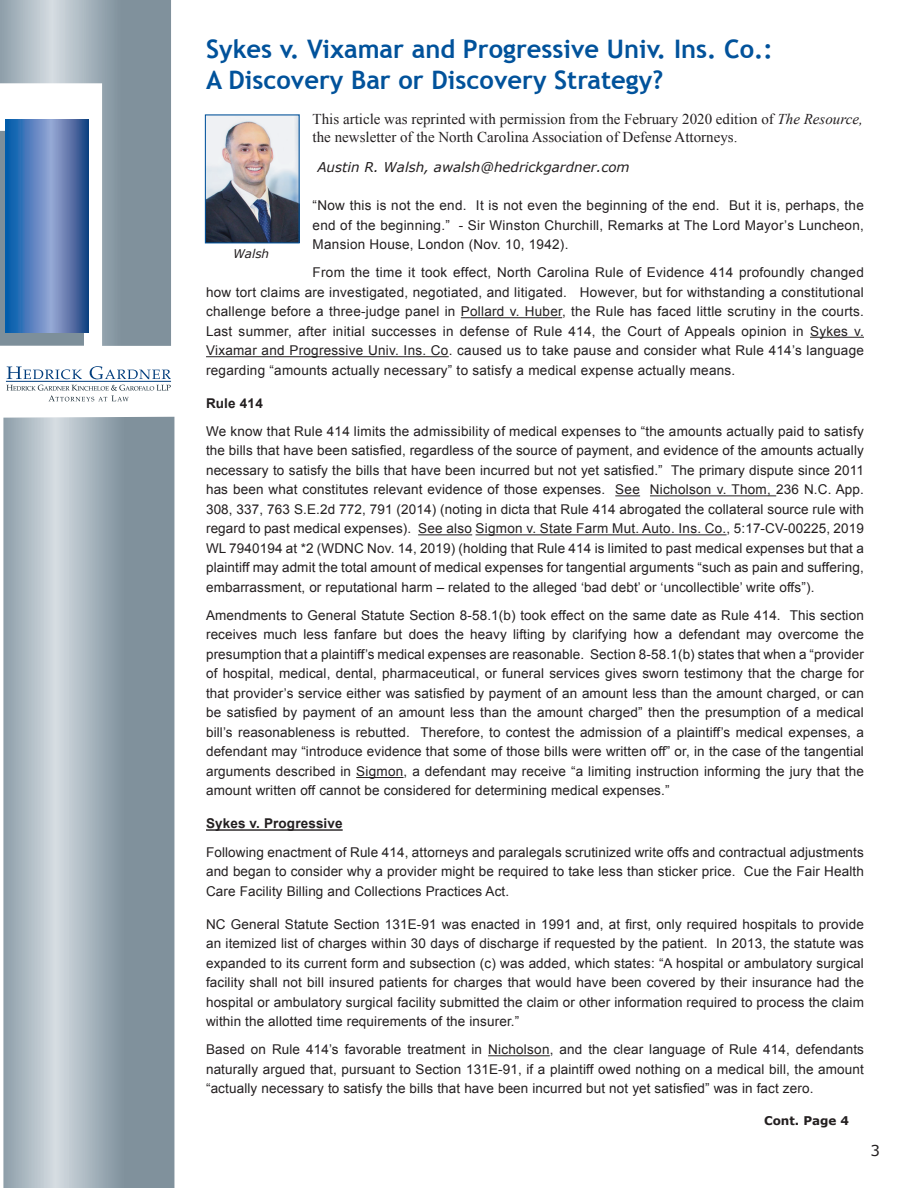
<style>
.page{position:relative;width:918px;height:1188px;background:#fff}
.page>*{position:absolute;margin:0;border:0;box-sizing:border-box;transform-origin:0 0}
.t1{font:700 25.5px/31.5px "Trebuchet MS";color:#01529b}
.t2{font:15px/18px "Times New Roman";color:#231f20}
.t3{font:15px "Verdana";color:#231f20}
.t4{font:13.5px/19.5px "Arial";letter-spacing:.01em;color:#231f20;text-align:justify}
.t5{font:italic 13.5px "Verdana";color:#231f20}
.t6{font:700 13.5px "Arial";letter-spacing:.01em;color:#231f20}
.t7{font:700 12px "Verdana";color:#231f20}
.t8{font:italic 12px "Verdana";color:#231f20}
.s1{font-style:italic}
</style>
<div class="page">
<hr style="left:461px;top:317px;width:101px;height:1px;background:#231f20">
<hr style="left:810px;top:337px;width:54px;height:1px;background:#231f20">
<hr style="left:206px;top:356px;width:243px;height:1px;background:#231f20">
<svg style="left:615px;top:495px;width:25px;height:1px"></svg>
<hr style="left:650px;top:495px;width:126px;height:1px;background:#231f20">
<hr style="left:418px;top:534px;width:54px;height:1px;background:#231f20">
<hr style="left:476px;top:534px;width:251px;height:1px;background:#231f20">
<hr style="left:356px;top:777px;width:48px;height:1px;background:#231f20">
<hr style="left:206px;top:829px;width:137px;height:2px;background:#231f20">
<hr style="left:488px;top:1055px;width:62px;height:1px;background:#231f20">
<img style="left:207px;top:116px;width:91px;height:125px">
<div style="left:205px;top:114px;width:95px;height:129px;border:1px solid #01529b"></div>
<svg style="left:0;top:0;width:171px;height:346px;background:#889db5"></svg>
<svg style="left:3px;top:417px;width:171px;height:771px;background:#9fadb7"></svg>
<hr style="left:6px;top:381px;width:165px;height:1px;background:#013d7d">
<svg style="left:7px;top:367px;width:75px;height:12px"></svg>
<svg style="left:90px;top:366px;width:81px;height:13px"></svg>
<svg style="left:6px;top:385px;width:165px;height:16px"></svg>
<h1 class="t1" style="left:206px;top:33px;width:568px">Sykes v. Vixamar and Progressive Univ. Ins. Co.:<br>A Discovery Bar or Discovery Strategy?</h1>
<p class="t2" style="left:313px;top:110px;width:552px">This article was reprinted with permission from the February 2020 edition of <span class="s1">The Resource, </span>the newsletter of the North Carolina Association of Defense Attorneys.</p>
<p class="t5" style="left:317px;top:158px;width:314px">Austin R. Walsh, awalsh@hedrickgardner.com</p>
<p class="t4" style="left:313px;top:196px;width:553px">“Now this is not the end. It is not even the beginning of the end. But it is, perhaps, the end of the beginning.” - Sir Winston Churchill, Remarks at The Lord Mayor’s Luncheon, Mansion House, London (Nov. 10, 1942).</p>
<p class="t4" style="left:206px;top:263px;width:659px;text-indent:107px">From the time it took effect, North Carolina Rule of Evidence 414 profoundly changed how tort claims are investigated, negotiated, and litigated. However, but for withstanding a constitutional challenge before a three-judge panel in Pollard v. Huber, the Rule has faced little scrutiny in the courts.<br>Last summer, after initial successes in defense of Rule 414, the Court of Appeals opinion in Sykes v.<br>Vixamar and Progressive Univ. Ins. Co. caused us to take pause and consider what Rule 414’s language regarding “amounts actually necessary” to satisfy a medical expense actually means.</p>
<p class="t6" style="left:206px;top:394px;width:58px">Rule 414</p>
<p class="t4" style="left:206px;top:422px;width:659px">We know that Rule 414 limits the admissibility of medical expenses to “the amounts actually paid to satisfy the bills that have been satisfied, regardless of the source of payment, and evidence of the amounts actually necessary to satisfy the bills that have been incurred but not yet satisfied.” The primary dispute since 2011 has been what constitutes relevant evidence of those expenses. See Nicholson v. Thom, 236 N.C. App.<br>308, 337, 763 S.E.2d 772, 791 (2014) (noting in dicta that Rule 414 abrogated the collateral source rule with regard to past medical expenses). See also Sigmon v. State Farm Mut. Auto. Ins. Co., 5:17-CV-00225, 2019<br>WL 7940194 at *2 (WDNC Nov. 14, 2019) (holding that Rule 414 is limited to past medical expenses but that a plaintiff may admit the total amount of medical expenses for tangential arguments “such as pain and suffering, embarrassment, or reputational harm – related to the alleged ‘bad debt’ or ‘uncollectible’ write offs”).</p>
<p class="t4" style="left:206px;top:606px;width:659px">Amendments to General Statute Section 8-58.1(b) took effect on the same date as Rule 414. This section receives much less fanfare but does the heavy lifting by clarifying how a defendant may overcome the presumption that a plaintiff’s medical expenses are reasonable. Section 8-58.1(b) states that when a “provider of hospital, medical, dental, pharmaceutical, or funeral services gives sworn testimony that the charge for that provider’s service either was satisfied by payment of an amount less than the amount charged, or can be satisfied by payment of an amount less than the amount charged” then the presumption of a medical bill’s reasonableness is rebutted. Therefore, to contest the admission of a plaintiff’s medical expenses, a defendant may “introduce evidence that some of those bills were written off” or, in the case of the tangential arguments described in Sigmon, a defendant may receive “a limiting instruction informing the jury that the amount written off cannot be considered for determining medical expenses.”</p>
<p class="t6" style="left:206px;top:815px;width:138px">Sykes v. Progressive</p>
<p class="t4" style="left:206px;top:842px;width:659px">Following enactment of Rule 414, attorneys and paralegals scrutinized write offs and contractual adjustments and began to consider why a provider might be required to take less than sticker price. Cue the Fair Health Care Facility Billing and Collections Practices Act.</p>
<p class="t4" style="left:206px;top:914px;width:659px">NC General Statute Section 131E-91 was enacted in 1991 and, at first, only required hospitals to provide an itemized list of charges within 30 days of discharge if requested by the patient. In 2013, the statute was expanded to its current form and subsection (c) was added, which states: “A hospital or ambulatory surgical facility shall not bill insured patients for charges that would have been covered by their insurance had the hospital or ambulatory surgical facility submitted the claim or other information required to process the claim within the allotted time requirements of the insurer.”</p>
<p class="t4" style="left:206px;top:1040px;width:659px">Based on Rule 414’s favorable treatment in Nicholson, and the clear language of Rule 414, defendants naturally argued that, pursuant to Section 131E-91, if a plaintiff owed nothing on a medical bill, the amount “actually necessary to satisfy the bills that have been incurred but not yet satisfied” was in fact zero.</p>
<p class="t8" style="left:233px;top:246px;width:38px">Walsh</p>
<p class="t7" style="left:764px;top:1112px;width:87px">Cont. Page 4</p>
<p class="t3" style="left:870px;top:1141px;width:11px">3</p>
</div>
